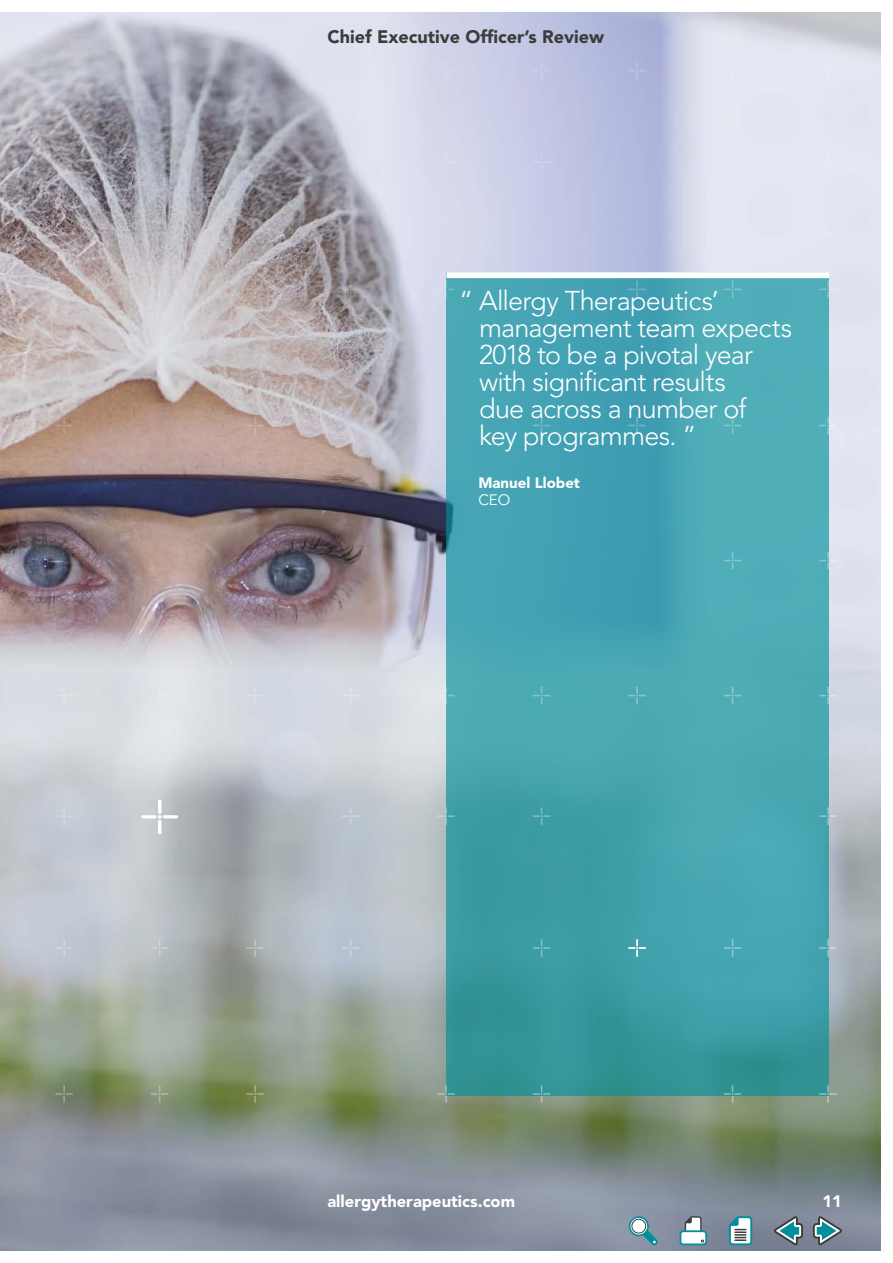
<style>
.page{position:relative;width:893px;height:1263px;background:#fff}
.page>*{position:absolute;margin:0;border:0;box-sizing:border-box;transform-origin:0 0}
.OutQuoteLevel1{font:300 27px/27px "Avenir LT Std";letter-spacing:-.025em;color:#fff}
.t1{font:900 18px "Avenir LT Std";color:#3c3c3b}
.t2{font:900 16.5px "Avenir LT Std";color:#fff}
.BodyText{font:900 15px "Avenir LT Std";color:#fff}
.BodyText-2{font:15px "Avenir LT Std";color:#fff}
</style>
<div class="page">
<img style="left:0;top:13px;width:880px;height:1237px">
<svg style="left:446px;top:278px;width:383px;height:817px;background:#43a3ae"></svg>
<div style="left:446px;top:272px;width:383px;height:6px;background:#fff"></div>
<svg style="left:151px;top:280px;width:18px;height:18px"></svg>
<svg style="left:246px;top:280px;width:18px;height:18px"></svg>
<svg style="left:342px;top:280px;width:18px;height:18px"></svg>
<svg style="left:437px;top:280px;width:18px;height:18px"></svg>
<svg style="left:628px;top:280px;width:18px;height:18px"></svg>
<svg style="left:724px;top:280px;width:17px;height:18px"></svg>
<svg style="left:55px;top:280px;width:18px;height:18px"></svg>
<svg style="left:819px;top:280px;width:18px;height:18px"></svg>
<svg style="left:151px;top:687px;width:18px;height:17px"></svg>
<svg style="left:246px;top:687px;width:18px;height:17px"></svg>
<svg style="left:342px;top:687px;width:18px;height:17px"></svg>
<svg style="left:437px;top:687px;width:18px;height:17px"></svg>
<svg style="left:628px;top:687px;width:18px;height:17px"></svg>
<svg style="left:533px;top:687px;width:17px;height:17px"></svg>
<svg style="left:724px;top:687px;width:17px;height:17px"></svg>
<svg style="left:55px;top:687px;width:18px;height:17px"></svg>
<svg style="left:819px;top:687px;width:18px;height:17px"></svg>
<svg style="left:246px;top:417px;width:18px;height:17px"></svg>
<svg style="left:628px;top:417px;width:18px;height:17px"></svg>
<svg style="left:533px;top:417px;width:17px;height:17px"></svg>
<svg style="left:724px;top:417px;width:17px;height:17px"></svg>
<svg style="left:55px;top:417px;width:18px;height:17px"></svg>
<svg style="left:819px;top:417px;width:18px;height:17px"></svg>
<svg style="left:724px;top:552px;width:17px;height:17px"></svg>
<svg style="left:819px;top:552px;width:18px;height:17px"></svg>
<svg style="left:342px;top:807px;width:18px;height:18px"></svg>
<svg style="left:437px;top:807px;width:18px;height:18px"></svg>
<svg style="left:533px;top:807px;width:17px;height:18px"></svg>
<svg style="left:55px;top:807px;width:18px;height:18px"></svg>
<svg style="left:819px;top:807px;width:18px;height:18px"></svg>
<svg style="left:151px;top:939px;width:18px;height:18px"></svg>
<svg style="left:246px;top:939px;width:18px;height:18px"></svg>
<svg style="left:342px;top:939px;width:18px;height:18px"></svg>
<svg style="left:533px;top:939px;width:17px;height:18px"></svg>
<svg style="left:724px;top:939px;width:17px;height:18px"></svg>
<svg style="left:55px;top:939px;width:18px;height:18px"></svg>
<svg style="left:819px;top:939px;width:18px;height:18px"></svg>
<svg style="left:151px;top:1085px;width:18px;height:18px"></svg>
<svg style="left:246px;top:1085px;width:18px;height:18px"></svg>
<svg style="left:437px;top:1085px;width:18px;height:18px"></svg>
<svg style="left:533px;top:1085px;width:17px;height:18px"></svg>
<svg style="left:724px;top:1085px;width:17px;height:18px"></svg>
<svg style="left:55px;top:1085px;width:18px;height:18px"></svg>
<svg style="left:819px;top:1085px;width:18px;height:18px"></svg>
<svg style="left:437px;top:153px;width:18px;height:18px"></svg>
<svg style="left:533px;top:153px;width:17px;height:18px"></svg>
<svg style="left:819px;top:153px;width:18px;height:18px"></svg>
<svg style="left:437px;top:62px;width:18px;height:18px"></svg>
<svg style="left:628px;top:62px;width:18px;height:18px"></svg>
<svg style="left:533px;top:62px;width:17px;height:18px"></svg>
<svg style="left:724px;top:62px;width:17px;height:18px"></svg>
<svg style="left:819px;top:62px;width:18px;height:18px"></svg>
<svg style="left:628px;top:939px;width:18px;height:18px"></svg>
<hr style="left:163px;top:815px;width:15px;height:3px;background:#fff;border-radius:2px">
<hr style="left:141px;top:815px;width:15px;height:3px;background:#fff;border-radius:2px">
<svg style="left:151px;top:807px;width:18px;height:18px"></svg>
<hr style="left:158px;top:799px;width:3px;height:15px;background:#fff;border-radius:2px">
<hr style="left:158px;top:820px;width:3px;height:14px;background:#fff;border-radius:2px">
<svg style="left:629px;top:1216px;width:29px;height:30px"></svg>
<div style="left:631px;top:1219px;width:15px;height:14px;border:1px solid #3c3c3b;border-radius:50%"></div>
<svg style="left:680px;top:1230px;width:27px;height:15px"></svg>
<div style="left:681px;top:1232px;width:24px;height:11px;background:#fff;border-radius:2px"></div>
<svg style="left:685px;top:1216px;width:19px;height:26px"></svg>
<svg style="left:729px;top:1216px;width:23px;height:29px"></svg>
<svg style="left:773px;top:1215px;width:30px;height:31px"></svg>
<svg style="left:813px;top:1215px;width:29px;height:31px"></svg>
<p class="t1" style="left:327px;top:26px;width:278px">Chief Executive Officer’s Review</p>
<p class="OutQuoteLevel1" style="left:479px;top:287px;width:315px;text-indent:-20px">“ Allergy Therapeutics’ management team expects<br>2018 to be a pivotal year with significant results<br>due across a number of<br>key programmes. ”</p>
<p class="BodyText" style="left:478px;top:474px;width:103px">Manuel Llobet</p>
<p class="BodyText-2" style="left:478px;top:491px;width:33px">CEO</p>
<p class="t2" style="left:327px;top:1192px;width:189px">allergytherapeutics.com</p>
<p class="t2" style="left:822px;top:1192px;width:21px">11</p>
</div>
